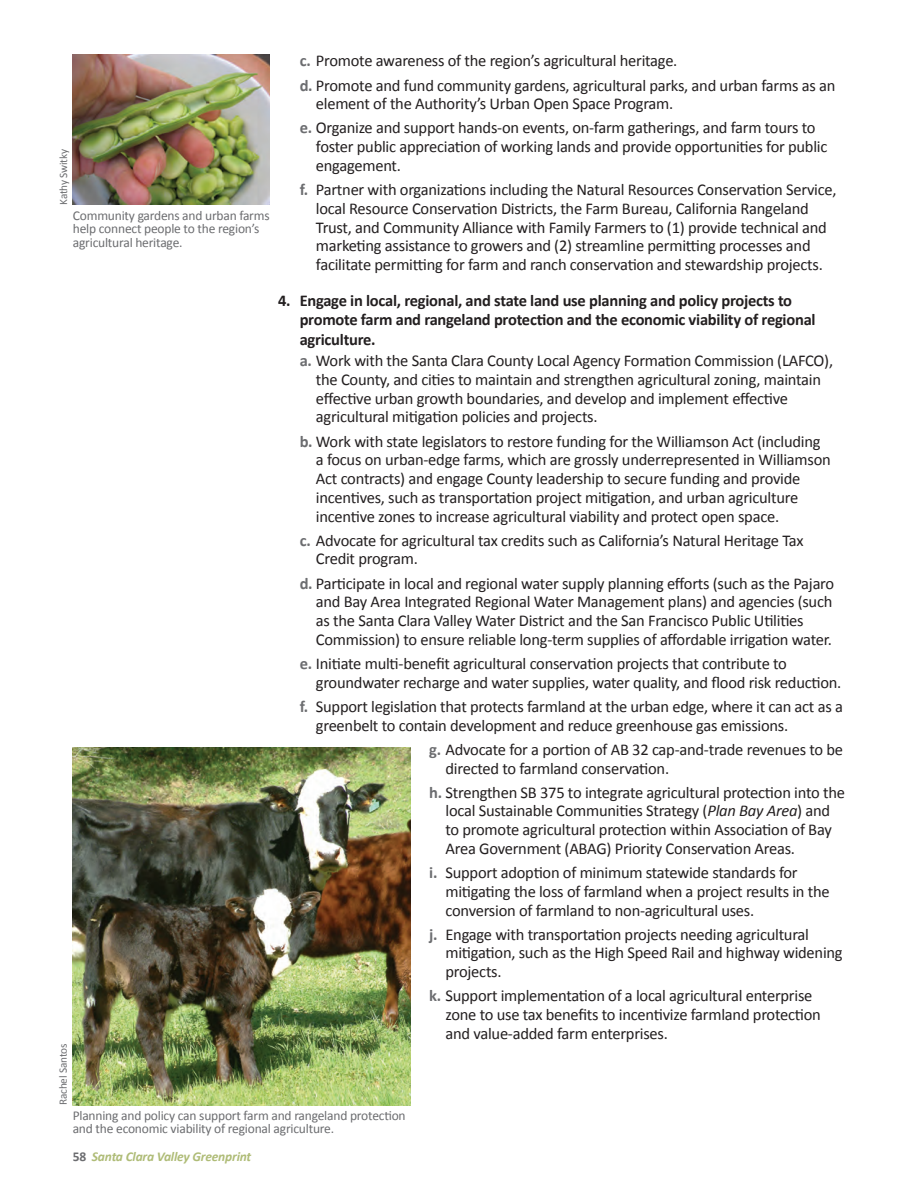
<style>
.page{position:relative;width:918px;height:1188px;background:#fff}
.page>*{position:absolute;margin:0;border:0;box-sizing:border-box;transform-origin:0 0}
.t1{font:16.5px/18.8px "Calibri";letter-spacing:-.015em;color:#231f20}
.t2{font:700 16.5px/19.5px "Calibri";letter-spacing:-.015em;color:#231f20}
.t3{font:13.5px/13.5px "Calibri";letter-spacing:-.015em;color:#6c6d70}
.t4{font:italic 700 13.5px "Calibri";letter-spacing:-.015em;color:#afbc77}
.t5{font:11.25px "Calibri";letter-spacing:-.015em;color:#6c6d70}
.s1{font-weight:700;color:#6c6d70}
.s2{font-style:italic}
.s3{font-style:normal;color:#6c6d70}
</style>
<div class="page">
<img style="left:73px;top:54px;width:197px;height:151px">
<img style="left:73px;top:747px;width:338px;height:358px">
<p class="t5" style="left:56px;top:205px;width:57px;rotate:-90deg">Kathy Switky</p>
<p class="t3" style="left:73px;top:209px;width:198px">Community gardens and urban farms help connect people to the region’s agricultural heritage.</p>
<p class="t5" style="left:56px;top:1105px;width:63px;rotate:-90deg">Rachel Santos</p>
<p class="t1" style="left:300px;top:49px;width:537px;line-height:24.2px"><span class="s1">c.</span> Promote awareness of the region’s agricultural heritage.<br><span class="s1">d.</span> Promote and fund community gardens, agricultural parks, and urban farms as an</p>
<p class="t1" style="left:300px;top:92px;width:517px;line-height:24.2px;text-indent:16px">element of the Authority’s Urban Open Space Program.<br><span class="s1">e.</span> Organize and support hands-on events, on-farm gatherings, and farm tours to</p>
<p class="t1" style="left:316px;top:137px;width:513px">foster public appreciation of working lands and provide opportunities for public engagement.</p>
<p class="t1" style="left:316px;top:180px;width:522px;text-indent:-16px"><span class="s1">f.</span> Partner with organizations including the Natural Resources Conservation Service, local Resource Conservation Districts, the Farm Bureau, California Rangeland Trust, and Community Alliance with Family Farmers to (1) provide technical and marketing assistance to growers and (2) streamline permitting processes and facilitate permitting for farm and ranch conservation and stewardship projects.</p>
<p class="t2" style="left:300px;top:291px;width:517px;text-indent:-22px">4. Engage in local, regional, and state land use planning and policy projects to promote farm and rangeland protection and the economic viability of regional agriculture.</p>
<p class="t1" style="left:316px;top:351px;width:519px;text-indent:-16px"><span class="s1">a.</span> Work with the Santa Clara County Local Agency Formation Commission (LAFCO), the County, and cities to maintain and strengthen agricultural zoning, maintain effective urban growth boundaries, and develop and implement effective agricultural mitigation policies and projects.</p>
<p class="t1" style="left:316px;top:432px;width:516px;text-indent:-16px"><span class="s1">b.</span> Work with state legislators to restore funding for the Williamson Act (including a focus on urban-edge farms, which are grossly underrepresented in Williamson Act contracts) and engage County leadership to secure funding and provide incentives, such as transportation project mitigation, and urban agriculture incentive zones to increase agricultural viability and protect open space.</p>
<p class="t1" style="left:316px;top:531px;width:489px;text-indent:-16px"><span class="s1">c.</span> Advocate for agricultural tax credits such as California’s Natural Heritage Tax<br>Credit program.</p>
<p class="t1" style="left:316px;top:574px;width:520px;text-indent:-16px"><span class="s1">d.</span> Participate in local and regional water supply planning efforts (such as the Pajaro and Bay Area Integrated Regional Water Management plans) and agencies (such as the Santa Clara Valley Water District and the San Francisco Public Utilities Commission) to ensure reliable long-term supplies of affordable irrigation water.</p>
<p class="t1" style="left:316px;top:654px;width:527px;text-indent:-16px"><span class="s1">e.</span> Initiate multi-benefit agricultural conservation projects that contribute to groundwater recharge and water supplies, water quality, and flood risk reduction.</p>
<p class="t1" style="left:316px;top:697px;width:529px;text-indent:-16px"><span class="s1">f.</span> Support legislation that protects farmland at the urban edge, where it can act as a greenbelt to contain development and reduce greenhouse gas emissions.</p>
<p class="t1" style="left:446px;top:740px;width:399px;text-indent:-16px"><span class="s1">g.</span> Advocate for a portion of AB 32 cap-and-trade revenues to be directed to farmland conservation.</p>
<p class="t1" style="left:446px;top:783px;width:401px;text-indent:-16px"><span class="s1">h.</span> Strengthen SB 375 to integrate agricultural protection into the local Sustainable Communities Strategy (<span class="s2">Plan Bay Area</span>) and to promote agricultural protection within Association of Bay Area Government (ABAG) Priority Conservation Areas.</p>
<p class="t1" style="left:446px;top:863px;width:386px;text-indent:-16px"><span class="s1">i.</span> Support adoption of minimum statewide standards for mitigating the loss of farmland when a project results in the conversion of farmland to non-agricultural uses.</p>
<p class="t1" style="left:446px;top:925px;width:399px;text-indent:-16px"><span class="s1">j.</span> Engage with transportation projects needing agricultural mitigation, such as the High Speed Rail and highway widening projects.</p>
<p class="t1" style="left:446px;top:987px;width:377px;text-indent:-16px"><span class="s1">k.</span> Support implementation of a local agricultural enterprise zone to use tax benefits to incentivize farmland protection and value-added farm enterprises.</p>
<p class="t3" style="left:73px;top:1109px;width:334px">Planning and policy can support farm and rangeland protection and the economic viability of regional agriculture.</p>
<p class="t4" style="left:73px;top:1148px;width:180px"><span class="s3">58</span> Santa Clara Valley Greenprint</p>
</div>
